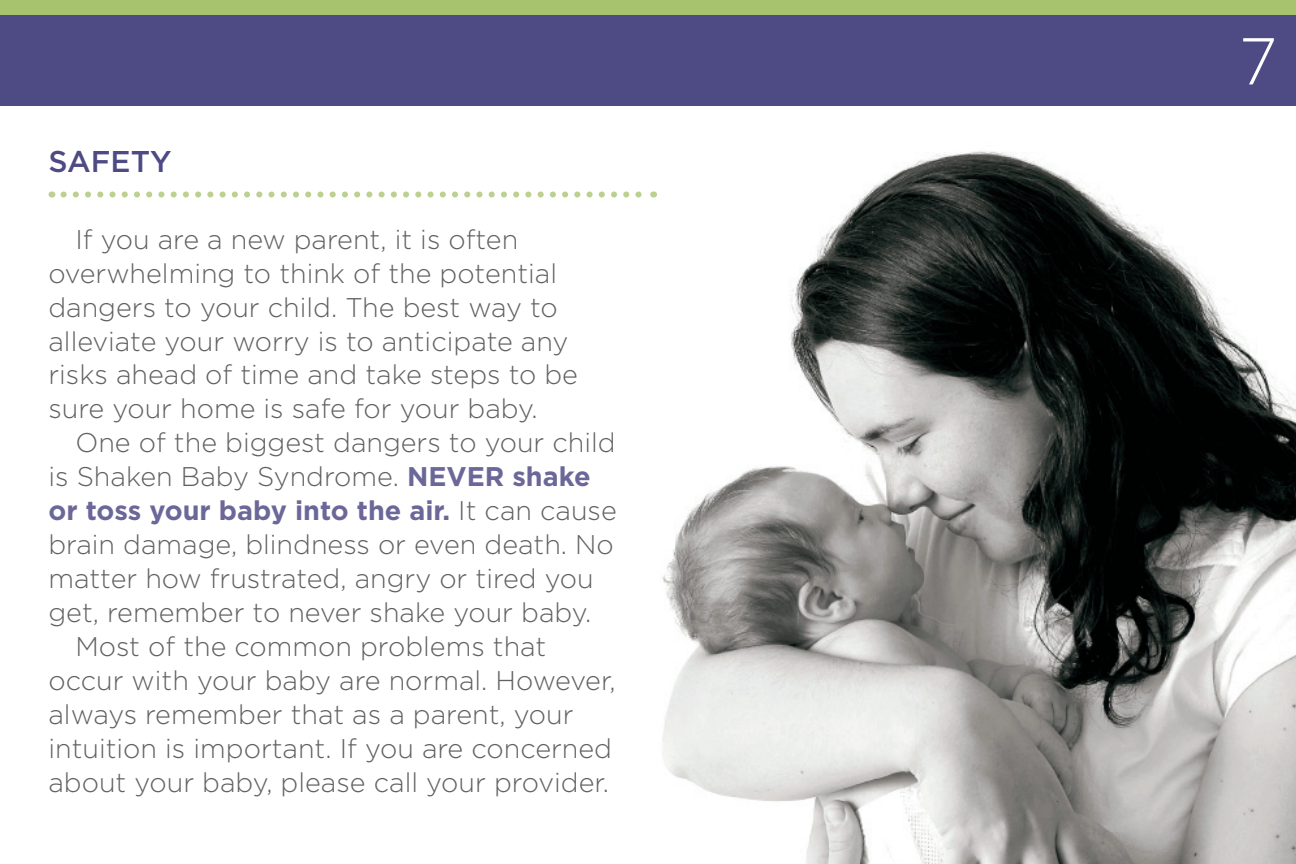
<style>
.page{position:relative;width:1296px;height:864px;background:#fff}
.page>*{position:absolute;margin:0;border:0;box-sizing:border-box;transform-origin:0 0}
.t1{font:300 66px "Gotham";color:#fff}
.t2{font:500 30px "Gotham";color:#4d4a84}
.t3{font:300 27px/34px "Gotham";color:#616164}
.t4{font:700 27px "Gotham";color:#6c6799}
.s1{font-weight:700;color:#6c6799}
.s2{font-weight:300;color:#616164}
</style>
<div class="page">
<img style="left:662px;top:151px;width:634px;height:713px">
<div style="left:0;top:0;width:1296px;height:105px;background:#4d4a84"></div>
<div style="left:0;top:0;width:1296px;height:14px;background:#a7c36d"></div>
<svg style="left:63px;top:192px;width:579px;height:6px"></svg>
<p class="t2" style="left:48px;top:142px;width:125px">Saf ety</p>
<p class="t3" style="left:48px;top:221px;width:531px;text-indent:27px">If you are a new parent, it is often overwhelming to think of the potential dangers to your child. The best way to alleviate your worry is to anticipate any risks ahead of time and take steps to be sure your home is safe for your baby.</p>
<p class="t3" style="left:75px;top:425px;width:542px">One of the biggest dangers to your child</p>
<p class="t3" style="left:48px;top:459px;width:544px">is Shaken Baby Syndrome. <span class="s1">NEVER shake</span></p>
<p class="t4" style="left:48px;top:493px;width:570px">or toss your baby into the air. <span class="s2">It can cause</span></p>
<p class="t3" style="left:48px;top:527px;width:567px">brain damage, blindness or even death. No</p>
<p class="t3" style="left:48px;top:561px;width:547px">matter how frustrated, angry or tired you</p>
<p class="t3" style="left:48px;top:595px;width:545px">get, remember to never shake your baby.</p>
<p class="t3" style="left:75px;top:629px;width:472px">Most of the common problems that</p>
<p class="t3" style="left:48px;top:663px;width:569px">occur with your baby are normal. However,</p>
<p class="t3" style="left:48px;top:697px;width:527px">always remember that as a parent, your</p>
<p class="t3" style="left:48px;top:731px;width:565px">intuition is important. If you are concerned</p>
<p class="t3" style="left:48px;top:765px;width:562px">about your baby, please call your provider.</p>
<h1 class="t1" style="left:1239px;top:19px;width:40px">7</h1>
</div>
